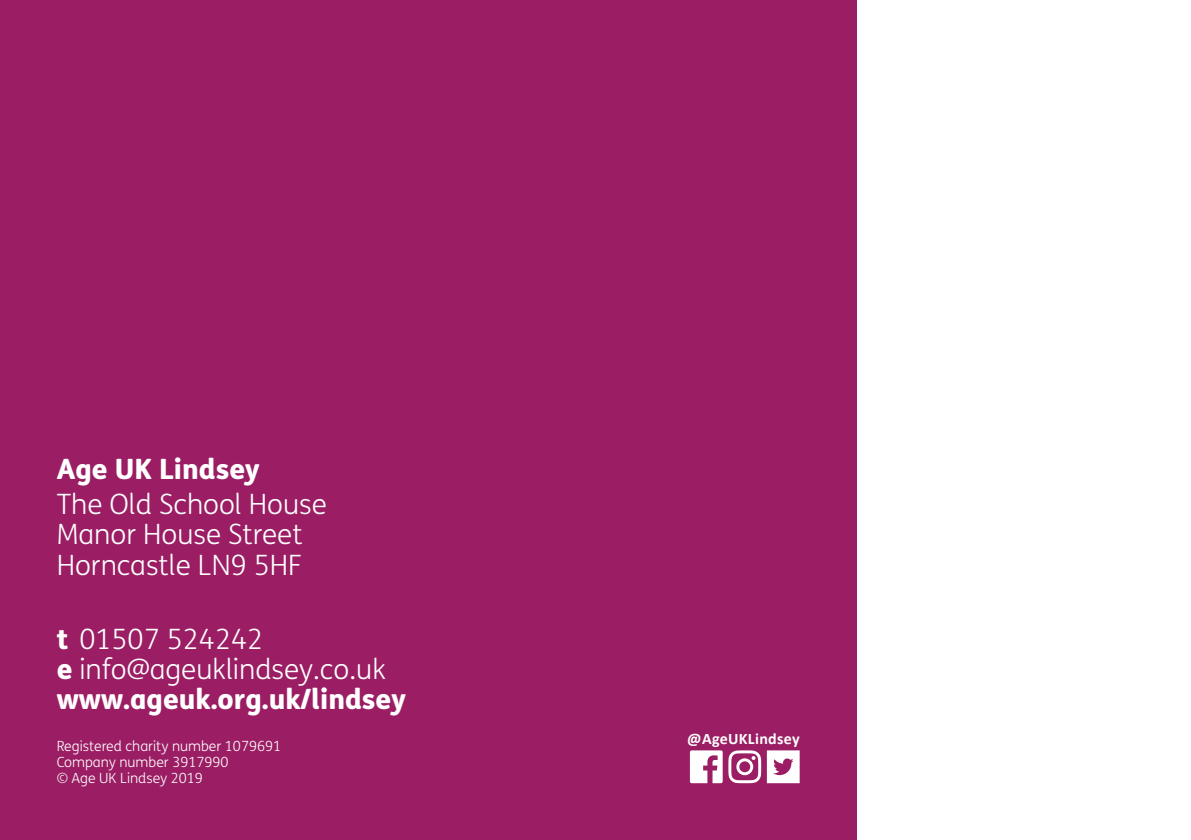
<style>
.page{position:relative;width:1191px;height:840px;background:#fff}
.page>*{position:absolute;margin:0;border:0;box-sizing:border-box;transform-origin:0 0}
.t1{font:300 28px/30.2px "FS Me";color:#fff}
.t2{font:800 28px "FS Me";color:#fff}
.t3{font:700 16px "Calibri";letter-spacing:.02em;color:#fff}
.t4{font:300 14px/16.2px "FS Me";color:#fff}
.s1{font-weight:800}
</style>
<div class="page">
<div style="left:0;top:0;width:856px;height:839px;background:#9b1e64"></div>
<svg style="left:690px;top:750px;width:32px;height:32px"></svg>
<svg style="left:728px;top:750px;width:33px;height:32px"></svg>
<svg style="left:767px;top:750px;width:32px;height:32px"></svg>
<p class="t2" style="left:57px;top:457px;width:205px">Age UK Lindsey</p>
<p class="t1" style="left:57px;top:491px;width:272px">The Old School House<br>Manor House Street<br>Horncastle LN9 5HF</p>
<p class="t1" style="left:57px;top:626px;width:351px"><span class="s1">t</span> 01507 524242<br><span class="s1">e</span> info@ageuklindsey.co.uk <span class="s1">www.ageuk.org.uk/lindsey</span></p>
<p class="t4" style="left:57px;top:738px;width:226px">Registered charity number 1079691<br>Company number 3917990<br>© Age UK Lindsey 2019</p>
<p class="t3" style="left:687px;top:731px;width:114px">@AgeUKLindsey</p>
</div>
